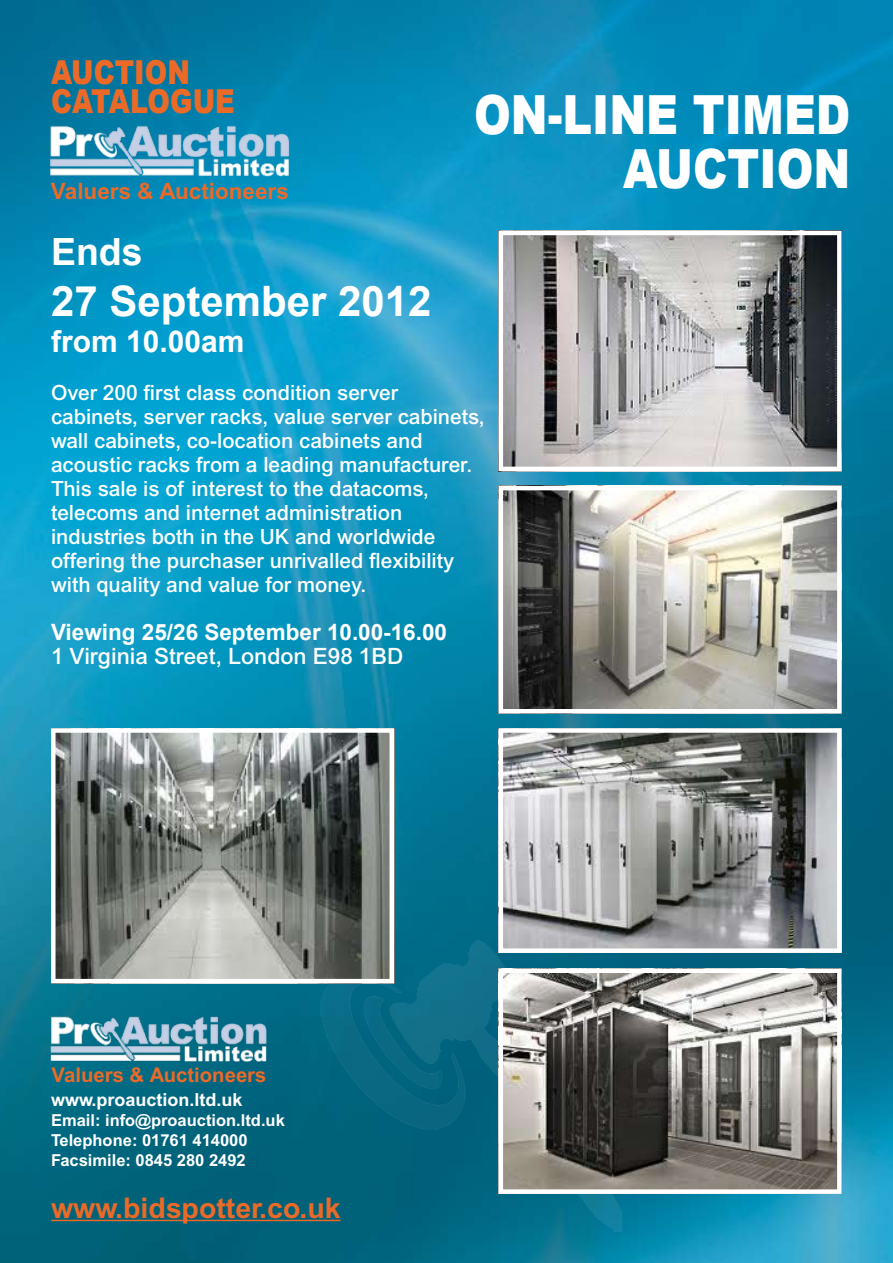
<style>
.page{position:relative;width:893px;height:1263px;background:#fff}
.page>*{position:absolute;margin:0;border:0;box-sizing:border-box;transform-origin:0 0}
.t1{font:900 54px "Arial";color:#fff;scale:.82 1}
.t2{font:700 42px "Arial";color:#fff}
.t3{font:700 37.5px "Arial";color:#fff}
.t4{font:900 33px/28.5px "Arial";color:#eb6a28;scale:.82 1}
.t5{font:700 30px "Arial";color:#fff}
.t6{font:700 28.5px "Arial";color:#eb6a28}
.t7{font:700 22.5px "Arial";color:#fff}
.t8{font:500 22.5px "Arial";color:#fff}
.t9{font:700 22.5px "Arial";color:#eb6a28}
.t10{font:500 21px/24px "Arial";color:#fff}
.t11{font:700 20.25px "Arial";color:#eb6a28}
.t12{font:700 18px "Arial";color:#fff}
.t13{font:700 16.5px/19.8px "Arial";color:#fff}
</style>
<div class="page">
<img style="left:0;top:0;width:893px;height:1263px">
<img style="left:304px;top:926px;width:317px;height:305px">
<img style="left:37px;top:122px;width:265px;height:66px">
<img style="left:504px;top:236px;width:333px;height:230px">
<div style="left:499px;top:231px;width:343px;height:240px;border:4px solid #fff"></div>
<img style="left:504px;top:491px;width:333px;height:217px">
<div style="left:499px;top:486px;width:343px;height:227px;border:4px solid #fff"></div>
<img style="left:504px;top:733px;width:333px;height:215px">
<div style="left:499px;top:728px;width:343px;height:225px;border:4px solid #fff"></div>
<img style="left:504px;top:973px;width:333px;height:216px">
<div style="left:499px;top:968px;width:343px;height:226px;border:4px solid #fff"></div>
<img style="left:56px;top:733px;width:333px;height:245px">
<div style="left:51px;top:728px;width:343px;height:255px;border:4px solid #fff"></div>
<hr style="left:51px;top:1220px;width:290px;height:1px;background:#eb6a28">
<img style="left:39px;top:1013px;width:240px;height:59px">
<h3 class="t4" style="left:51px;top:57px;width:222px">AUCTION<br>CATALOGUE</h3>
<p class="t9" style="left:51px;top:178px;width:239px">Valuers &amp; Auctioneers</p>
<h1 class="t1" style="left:474px;top:76px;width:460px">ON-LINE TIMED</h1>
<h1 class="t1" style="left:623px;top:130px;width:165px">AUCTION</h1>
<h3 class="t3" style="left:51px;top:228px;width:93px">Ends</h3>
<h2 class="t2" style="left:51px;top:273px;width:382px">27 September 2012</h2>
<h3 class="t5" style="left:51px;top:322px;width:195px">from 10.00am</h3>
<p class="t10" style="left:51px;top:380px;width:435px">Over 200 first class condition server cabinets, server racks, value server cabinets, wall cabinets, co-location cabinets and acoustic racks from a leading manufacturer.<br>This sale is of interest to the datacoms, telecoms and internet administration industries both in the UK and worldwide offering the purchaser unrivalled flexibility with quality and value for money.</p>
<p class="t7" style="left:51px;top:617px;width:398px">Viewing 25/26 September 10.00-16.00</p>
<p class="t8" style="left:51px;top:643px;width:354px">1 Virginia Street, London E98 1BD</p>
<p class="t11" style="left:52px;top:1063px;width:216px">Valuers &amp; Auctioneers</p>
<p class="t12" style="left:51px;top:1089px;width:193px">www.proauction.ltd.uk</p>
<p class="t13" style="left:51px;top:1110px;width:235px">Email: info@proauction.ltd.uk<br>Telephone: 01761 414000<br>Facsimile: 0845 280 2492</p>
<h3 class="t6" style="left:51px;top:1191px;width:291px">www.bidspotter.co.uk</h3>
</div>
